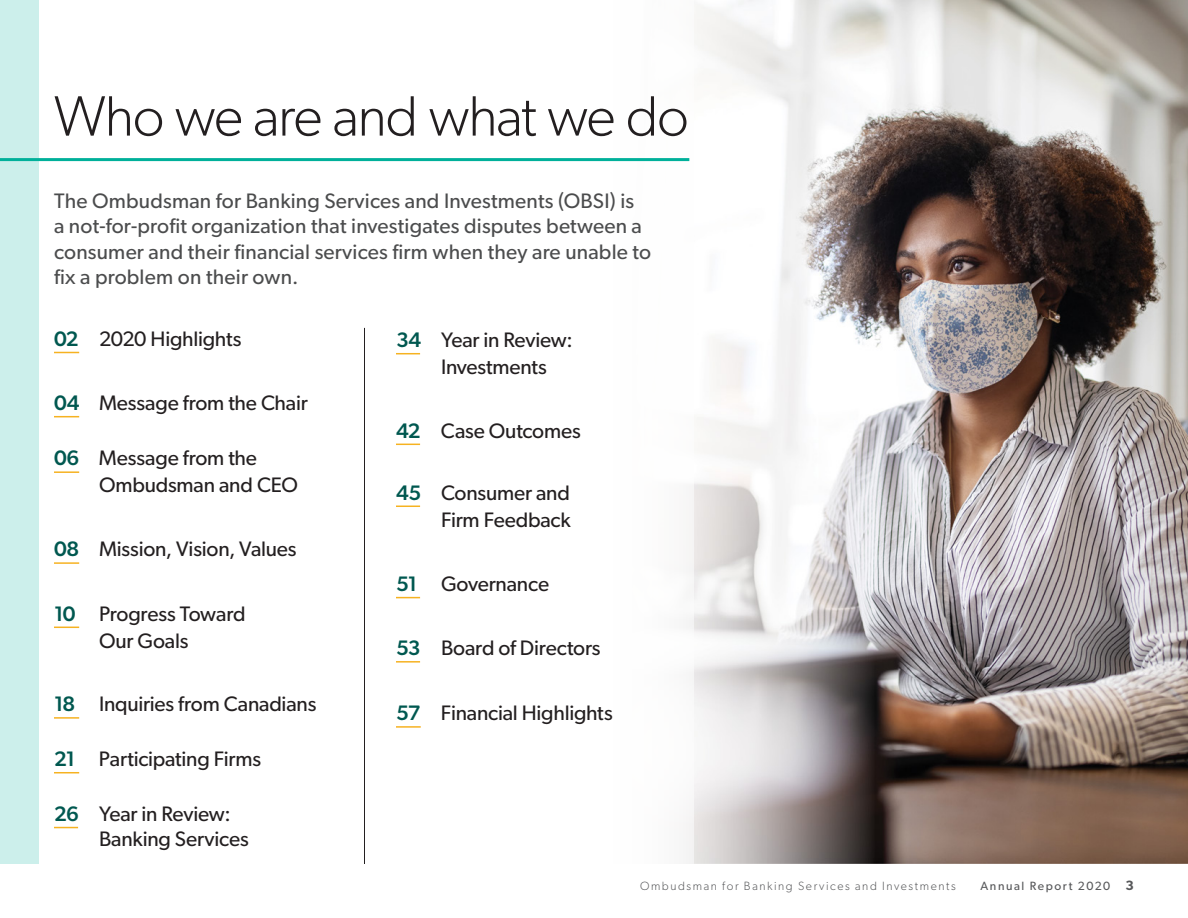
<style>
.page{position:relative;width:1188px;height:918px;background:#fff}
.page>*{position:absolute;margin:0;border:0;box-sizing:border-box;transform-origin:0 0}
.H1-Page{font:300 57px "Gibson";letter-spacing:-.025em;color:#231f20}
.TOC_-_copy{font:21px/27px "Gibson";letter-spacing:-.01em;color:#231f20}
.First_Para{font:21px/25.2px "Gibson";letter-spacing:.01em;color:#4b4c4d}
.t1{font:300 12px "Gibson";letter-spacing:.135em;color:#57585a}
.t2{font:12px "Gibson";letter-spacing:.13em;color:#57585a}
.s1{font-weight:500;color:#005850}
.s2{font-weight:600;font-size:13.5px}
</style>
<div class="page">
<div style="left:0;top:0;width:39px;height:864px;background:#ccefeb"></div>
<hr style="left:364px;top:328px;width:1px;height:536px;background:#231f20">
<hr style="left:0;top:158px;width:689px;height:3px;background:#00b09a">
<svg style="left:54px;top:352px;width:25px;height:1px"></svg>
<svg style="left:54px;top:416px;width:25px;height:1px"></svg>
<hr style="left:54px;top:471px;width:25px;height:2px;background:#f6b221">
<hr style="left:54px;top:562px;width:25px;height:2px;background:#f6b221">
<svg style="left:54px;top:627px;width:25px;height:1px"></svg>
<hr style="left:54px;top:717px;width:25px;height:2px;background:#f6b221">
<svg style="left:54px;top:772px;width:25px;height:1px"></svg>
<svg style="left:54px;top:827px;width:24px;height:1px"></svg>
<svg style="left:396px;top:353px;width:24px;height:1px"></svg>
<svg style="left:396px;top:444px;width:24px;height:1px"></svg>
<svg style="left:396px;top:506px;width:24px;height:1px"></svg>
<svg style="left:396px;top:597px;width:24px;height:1px"></svg>
<hr style="left:396px;top:661px;width:24px;height:2px;background:#f6b221">
<hr style="left:396px;top:726px;width:25px;height:2px;background:#f6b221">
<img style="left:694px;top:0;width:494px;height:864px">
<p class="H1-Page" style="left:54px;top:82px;width:636px">Who we are and what we do</p>
<p class="First_Para" style="left:54px;top:188px;width:599px">The Ombudsman for Banking Services and Investments (OBSI) is<br>a not-for-profit organization that investigates disputes between a consumer and their financial services firm when they are unable to fix a problem on their own.</p>
<p class="TOC_-_copy" style="left:54px;top:325px;width:189px"><span class="s1">02</span> 2020 Highlights</p>
<p class="TOC_-_copy" style="left:54px;top:389px;width:255px"><span class="s1">04</span> Message from the Chair</p>
<p class="TOC_-_copy" style="left:99px;top:444px;width:200px;text-indent:-45px"><span class="s1">06</span> Message from the<br>Ombudsman and CEO</p>
<p class="TOC_-_copy" style="left:54px;top:535px;width:244px"><span class="s1">08</span> Mission, Vision, Values</p>
<p class="TOC_-_copy" style="left:54px;top:599px;width:193px;text-align:center"><span class="s1">10</span> Progress Toward<br>Our Goals</p>
<p class="TOC_-_copy" style="left:54px;top:690px;width:264px"><span class="s1">18</span> Inquiries from Canadians</p>
<p class="TOC_-_copy" style="left:54px;top:745px;width:209px"><span class="s1">21</span> Participating Firms</p>
<p class="TOC_-_copy" style="left:99px;top:800px;width:151px;line-height:25.5px;text-indent:-45px"><span class="s1">26</span> Year in Review:<br>Banking Services</p>
<p class="TOC_-_copy" style="left:441px;top:326px;width:133px;text-indent:-45px"><span class="s1">34</span> Year in Review:<br>Investments</p>
<p class="TOC_-_copy" style="left:396px;top:416px;width:186px"><span class="s1">42</span> Case Outcomes</p>
<p class="TOC_-_copy" style="left:396px;top:478px;width:176px;text-align:right"><span class="s1">45</span> Consumer and<br>Firm Feedback</p>
<p class="TOC_-_copy" style="left:396px;top:570px;width:155px"><span class="s1">51</span> Governance</p>
<p class="TOC_-_copy" style="left:396px;top:634px;width:206px"><span class="s1">53</span> Board of Directors</p>
<p class="TOC_-_copy" style="left:396px;top:699px;width:218px"><span class="s1">57</span> Financial Highlights</p>
<p class="t1" style="left:640px;top:878px;width:317px">Ombudsman for Banking Services and Investments</p>
<p class="t2" style="left:980px;top:878px;width:155px">Annual Report 2020 <span class="s2">3</span></p>
</div>
